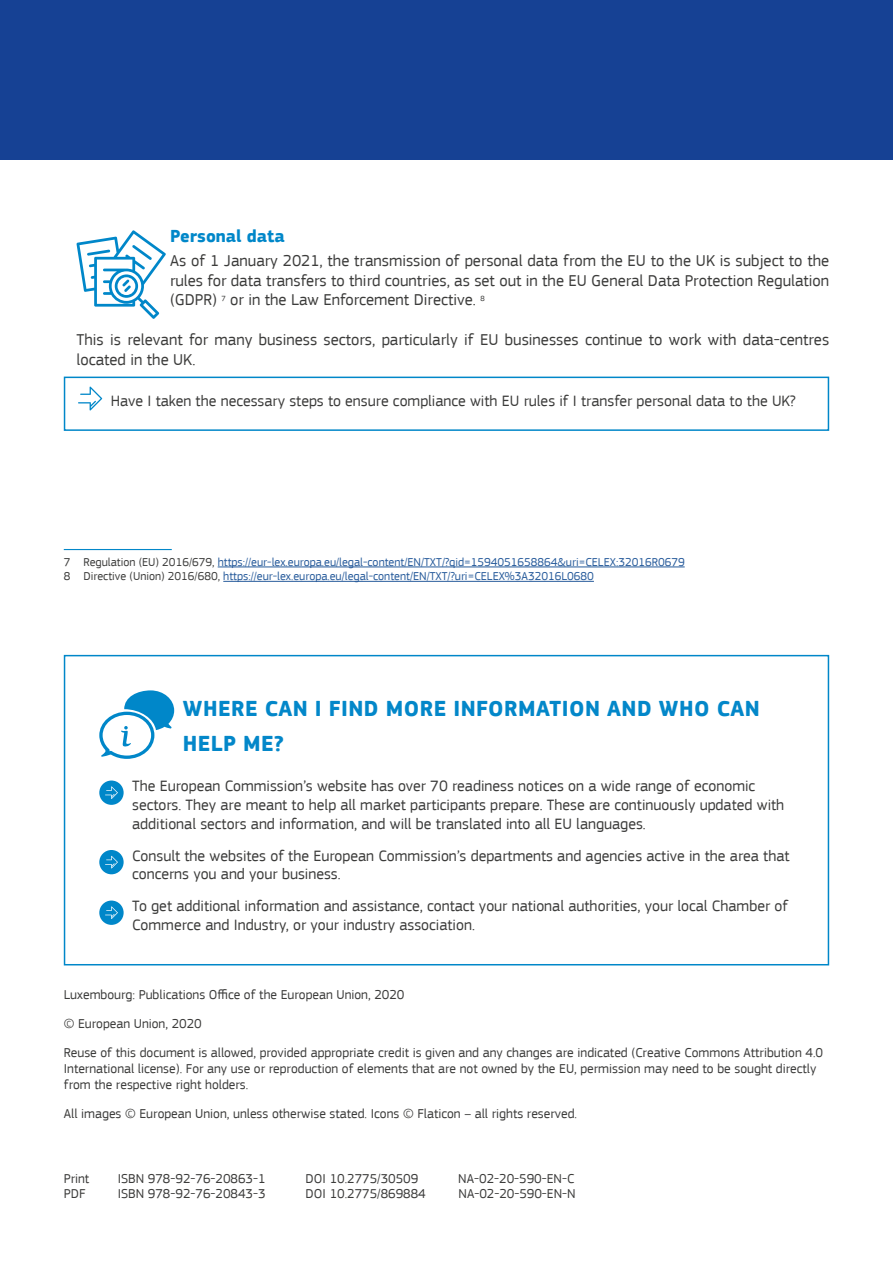
<style>
.page{position:relative;width:893px;height:1263px;background:#fff}
.page>*{position:absolute;margin:0;border:0;box-sizing:border-box;transform-origin:0 0}
.t1{font:700 22.5px/34.5px "EC Square Sans Pro";letter-spacing:.02em;color:#0387c9}
.t2{font:700 18px "EC Square Sans Pro";color:#0087c9}
.t3{font:16.5px/19.8px "EC Square Sans Pro";color:#3c3c3b;text-align:justify}
.t4{font:15.75px/18.9px "EC Square Sans Pro";color:#3c3c3b}
.t5{font:13.5px/29px "EC Square Sans Pro";color:#3c3c3b}
.t6{font:12px/14.4px "EC Square Sans Pro";color:#275b9b}
.s1{color:#3c3c3b}
</style>
<div class="page">
<svg style="left:76px;top:230px;width:90px;height:89px"></svg>
<svg style="left:78px;top:386px;width:24px;height:24px"></svg>
<div style="left:64px;top:377px;width:765px;height:54px;border:2px solid #0087c9"></div>
<hr style="left:64px;top:549px;width:108px;height:1px;background:#0387c9">
<hr style="left:218px;top:567px;width:467px;height:1px;background:#275b9b">
<hr style="left:223px;top:581px;width:371px;height:1px;background:#275b9b">
<svg style="left:99px;top:690px;width:75px;height:69px"></svg>
<div style="left:99px;top:780px;width:25px;height:25px;background:#0087c9;border-radius:50%"></div>
<svg style="left:105px;top:786px;width:13px;height:13px"></svg>
<div style="left:99px;top:850px;width:25px;height:24px;background:#0087c9;border-radius:50%"></div>
<svg style="left:105px;top:856px;width:13px;height:12px"></svg>
<div style="left:99px;top:900px;width:25px;height:25px;background:#0087c9;border-radius:50%"></div>
<svg style="left:105px;top:906px;width:13px;height:13px"></svg>
<div style="left:64px;top:655px;width:765px;height:310px;border:2px solid #0087c9"></div>
<div style="left:0;top:0;width:893px;height:160px;background:#164194"></div>
<p class="t2" style="left:170px;top:225px;width:116px">Personal data</p>
<p class="t3" style="left:170px;top:251px;width:661px">As of 1 January 2021, the transmission of personal data from the EU to the UK is subject to the rules for data transfers to third countries, as set out in the EU General Data Protection Regulation (GDPR) <sup>7</sup> or in the Law Enforcement Directive. <sup>8</sup></p>
<p class="t3" style="left:77px;top:330px;width:754px">This is relevant for many business sectors, particularly if EU businesses continue to work with data-centres located in the UK.</p>
<p class="t4" style="left:111px;top:392px;width:687px">Have I taken the necessary steps to ensure compliance with EU rules if I transfer personal data to the UK?</p>
<p class="t6" style="left:64px;top:555px;width:622px"><span class="s1">7 Regulation (EU) 2016/679,</span> https://eur-lex.europa.eu/legal-content/EN/TXT/?qid=1594051658864&amp;uri=CELEX:32016R0679<br><span class="s1">8 Directive (Union) 2016/680,</span> https://eur-lex.europa.eu/legal-content/EN/TXT/?uri=CELEX%3A32016L0680</p>
<h1 class="t1" style="left:183px;top:692px;width:578px">WHERE CAN I FIND MORE INFORMATION AND WHO CAN<br>HELP ME?</h1>
<p class="t4" style="left:132px;top:776px;width:654px">The European Commission’s website has over 70 readiness notices on a wide range of economic sectors. They are meant to help all market participants prepare. These are continuously updated with additional sectors and information, and will be translated into all EU languages.</p>
<p class="t4" style="left:132px;top:846px;width:659px">Consult the websites of the European Commission’s departments and agencies active in the area that concerns you and your business.</p>
<p class="t4" style="left:132px;top:896px;width:657px">To get additional information and assistance, contact your national authorities, your local Chamber of<br>Commerce and Industry, or your industry association.</p>
<p class="t5" style="left:64px;top:980px;width:761px">Luxembourg: Publications Office of the European Union, 2020<br>© European Union, 2020<br>Reuse of this document is allowed, provided appropriate credit is given and any changes are indicated (Creative Commons Attribution 4.0</p>
<p class="t5" style="left:64px;top:1060px;width:754px;line-height:16.2px">International license). For any use or reproduction of elements that are not owned by the EU, permission may need to be sought directly from the respective right holders.</p>
<p class="t5" style="left:64px;top:1099px;width:515px">All images © European Union, unless otherwise stated. Icons © Flaticon – all rights reserved.</p>
<p class="t5" style="left:64px;top:1164px;width:27px">Print</p>
<p class="t5" style="left:118px;top:1164px;width:149px">ISBN 978-92-76-20863-1</p>
<p class="t5" style="left:306px;top:1164px;width:114px">DOI 10.2775/30509</p>
<p class="t5" style="left:458px;top:1164px;width:117px">NA-02-20-590-EN-C</p>
<p class="t5" style="left:64px;top:1179px;width:23px">PDF</p>
<p class="t5" style="left:118px;top:1179px;width:149px">ISBN 978-92-76-20843-3</p>
<p class="t5" style="left:306px;top:1179px;width:122px">DOI 10.2775/869884</p>
<p class="t5" style="left:458px;top:1179px;width:119px">NA-02-20-590-EN-N</p>
</div>
